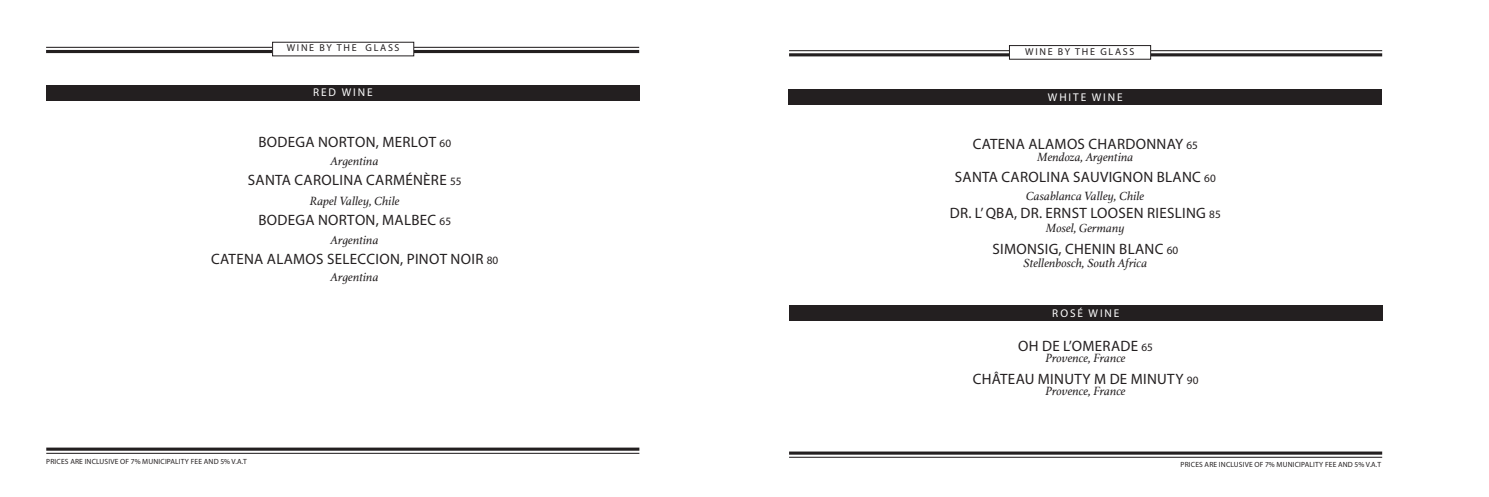
<style>
.page{position:relative;width:1489px;height:497px;background:#fff}
.page>*{position:absolute;margin:0;border:0;box-sizing:border-box;transform-origin:0 0}
.t1{font:15px "Myriad Pro";letter-spacing:.02em;color:#231f20}
.t2{font:italic 12.5px "Athelas";color:#231f20}
.t3{font:italic 12.5px "Athelas";color:#231f20}
.t4{font:11.25px "Myriad Pro";letter-spacing:.17em;color:#fff}
.t5{font:10px "Myriad Pro";letter-spacing:.17em;color:#231f20}
.t6{font:7.5px "Myriad Pro";letter-spacing:.02em;color:#231f20}
.s1{font-size:11.25px}
</style>
<div class="page">
<div style="left:788px;top:89px;width:593px;height:16px;background:#231f20"></div>
<div style="left:789px;top:305px;width:593px;height:16px;background:#231f20"></div>
<hr style="left:789px;top:451px;width:592px;height:3px;background:#231f20">
<hr style="left:789px;top:456px;width:592px;height:1px;background:#231f20">
<hr style="left:789px;top:50px;width:592px;height:1px;background:#231f20">
<hr style="left:789px;top:53px;width:592px;height:3px;background:#231f20">
<div style="left:1009px;top:45px;width:141px;height:14px;background:#fff"></div>
<div style="left:1009px;top:45px;width:141px;height:14px;border:1px solid #231f20"></div>
<div style="left:46px;top:85px;width:593px;height:16px;background:#231f20"></div>
<hr style="left:46px;top:447px;width:593px;height:3px;background:#231f20">
<hr style="left:46px;top:452px;width:593px;height:1px;background:#231f20">
<hr style="left:46px;top:47px;width:593px;height:1px;background:#231f20">
<hr style="left:46px;top:50px;width:593px;height:3px;background:#231f20">
<div style="left:272px;top:42px;width:142px;height:14px;background:#fff"></div>
<div style="left:272px;top:42px;width:142px;height:14px;border:1px solid #231f20"></div>
<p class="t5" style="left:287px;top:42px;width:114px">WINE BY THE GLASS</p>
<p class="t5" style="left:1025px;top:45px;width:111px">WINE BY THE GLASS</p>
<p class="t4" style="left:313px;top:85px;width:61px">RED WINE</p>
<p class="t4" style="left:1047px;top:90px;width:76px">WHITE WINE</p>
<p class="t1" style="left:258px;top:132px;width:194px">BODEGA NORTON, MERLOT <span class="s1">60</span></p>
<p class="t2" style="left:331px;top:151px;width:49px">Argentina</p>
<p class="t1" style="left:248px;top:171px;width:215px">SANTA CAROLINA CARMÉNÈRE <span class="s1">55</span></p>
<p class="t2" style="left:310px;top:191px;width:91px">Rapel Valley, Chile</p>
<p class="t1" style="left:258px;top:211px;width:194px">BODEGA NORTON, MALBEC <span class="s1">65</span></p>
<p class="t2" style="left:331px;top:229px;width:49px">Argentina</p>
<p class="t1" style="left:211px;top:249px;width:288px">CATENA ALAMOS SELECCION, PINOT NOIR <span class="s1">80</span></p>
<p class="t3" style="left:331px;top:267px;width:49px">Argentina</p>
<p class="t1" style="left:972px;top:134px;width:227px">CATENA ALAMOS CHARDONNAY <span class="s1">65</span></p>
<p class="t2" style="left:1037px;top:147px;width:98px">Mendoza, Argentina</p>
<p class="t1" style="left:954px;top:167px;width:262px">SANTA CAROLINA SAUVIGNON BLANC <span class="s1">60</span></p>
<p class="t2" style="left:1026px;top:185px;width:120px">Casablanca Valley, Chile</p>
<p class="t1" style="left:949px;top:203px;width:272px">DR. L’ QBA, DR. ERNST LOOSEN RIESLING <span class="s1">85</span></p>
<p class="t2" style="left:1045px;top:218px;width:80px">Mosel, Germany</p>
<p class="t1" style="left:992px;top:239px;width:187px">SIMONSIG, CHENIN BLANC <span class="s1">60</span></p>
<p class="t2" style="left:1023px;top:252px;width:125px">Stellenbosch, South Africa</p>
<p class="t4" style="left:1052px;top:306px;width:69px">ROSÉ WINE</p>
<p class="t1" style="left:1018px;top:336px;width:136px">OH DE L’OMERADE <span class="s1">65</span></p>
<p class="t2" style="left:1045px;top:347px;width:82px">Provence, France</p>
<p class="t1" style="left:972px;top:369px;width:227px">CHÂTEAU MINUTY M DE MINUTY <span class="s1">90</span></p>
<p class="t2" style="left:1045px;top:380px;width:82px">Provence, France</p>
<p class="t6" style="left:46px;top:456px;width:202px">PRICES ARE INCLUSIVE OF 7% MUNICIPALITY FEE AND 5% V.A.T</p>
<p class="t6" style="left:1180px;top:459px;width:202px">PRICES ARE INCLUSIVE OF 7% MUNICIPALITY FEE AND 5% V.A.T</p>
</div>
